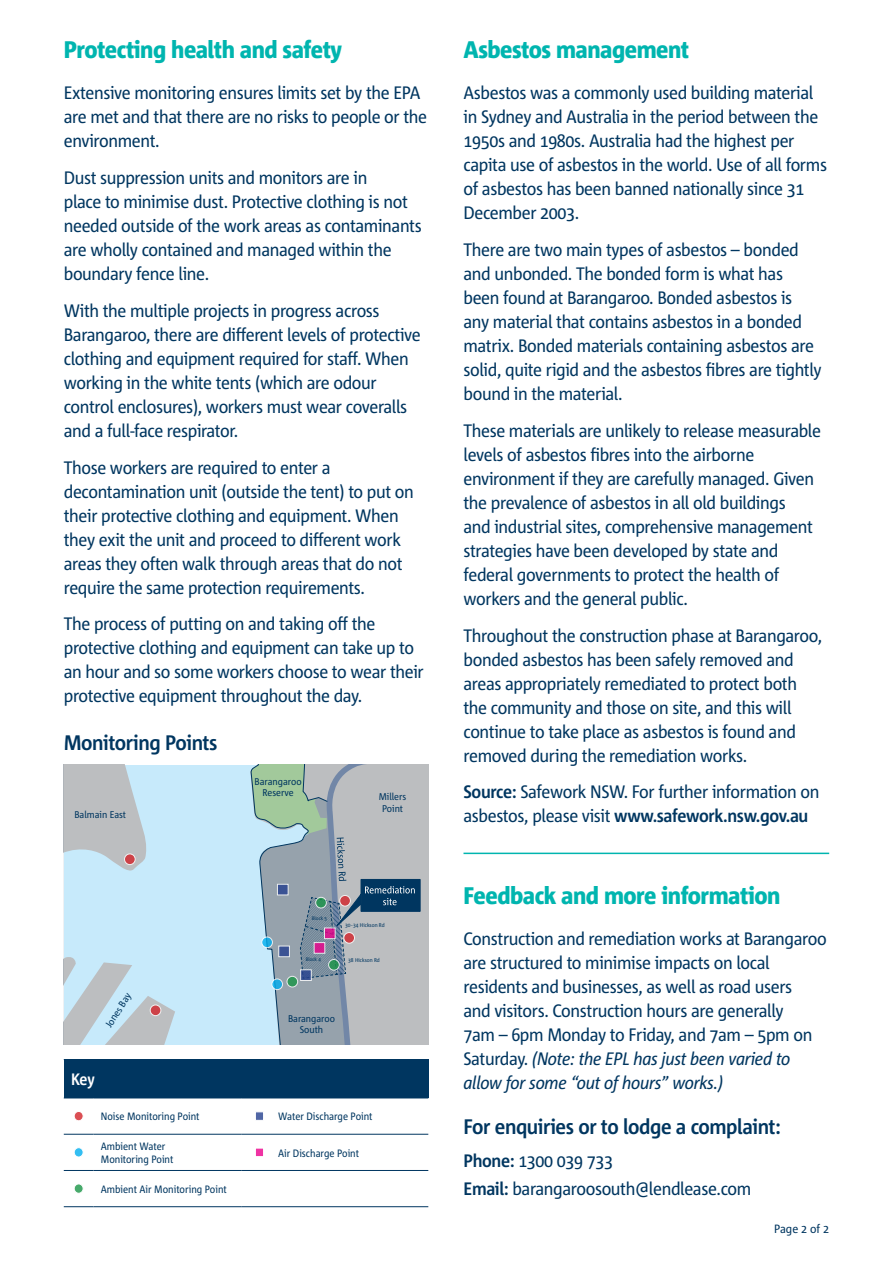
<style>
.page{position:relative;width:893px;height:1263px;background:#fff}
.page>*{position:absolute;margin:0;border:0;box-sizing:border-box;transform-origin:0 0}
.t1{font:800 24px "Corpid C1 S Cd";letter-spacing:-.02em;color:#00b5af}
.t2{font:700 21px "Corpid C1 S Cd";letter-spacing:-.02em;color:#003660}
.t3{font:18px/24px "Corpid C1 S Cd";letter-spacing:-.02em;color:#003660}
.t4{font:700 16.5px "Corpid C1 S Cd";color:#fff;scale:.96 1}
.t5{font:12px "Corpid C1 S Cd";color:#003660}
.t6{font:10.65px/12.8px "Corpid C1 S Cd";color:#003660;scale:.96 1}
.t7{font:9.75px/11.7px "Corpid C1 S Cd";color:#003660;text-align:center}
.t8{font:5.55px "Corpid C1 S Cd";color:#003660}
.t9{font:5.1px "Corpid C1 S Cd";color:#003660}
.s1{font-weight:700}
.s2{font-style:italic}
</style>
<div class="page">
<div style="left:64px;top:1059px;width:364px;height:39px;background:#003660"></div>
<hr style="left:64px;top:1098px;width:30px;height:1px;background:#003660">
<hr style="left:94px;top:1098px;width:147px;height:1px;background:#003660">
<hr style="left:241px;top:1098px;width:30px;height:1px;background:#003660">
<hr style="left:271px;top:1098px;width:157px;height:1px;background:#003660">
<hr style="left:64px;top:1134px;width:30px;height:1px;background:#003660">
<hr style="left:94px;top:1134px;width:147px;height:1px;background:#003660">
<hr style="left:241px;top:1134px;width:30px;height:1px;background:#003660">
<hr style="left:271px;top:1134px;width:157px;height:1px;background:#003660">
<hr style="left:64px;top:1170px;width:30px;height:1px;background:#003660">
<hr style="left:94px;top:1170px;width:147px;height:1px;background:#003660">
<hr style="left:241px;top:1170px;width:30px;height:1px;background:#003660">
<hr style="left:271px;top:1170px;width:157px;height:1px;background:#003660">
<hr style="left:64px;top:1206px;width:30px;height:1px;background:#003660">
<hr style="left:94px;top:1206px;width:147px;height:1px;background:#003660">
<hr style="left:241px;top:1206px;width:30px;height:1px;background:#003660">
<hr style="left:271px;top:1206px;width:157px;height:1px;background:#003660">
<div style="left:74px;top:1111px;width:9px;height:10px;background:#db4f54;border-radius:50%"></div>
<div style="left:74px;top:1111px;width:9px;height:10px;border:1px solid #fff;border-radius:50%"></div>
<div style="left:255px;top:1112px;width:9px;height:8px;background:#5066a5;border:1px solid #fff"></div>
<div style="left:74px;top:1148px;width:9px;height:9px;background:#33bef2;border-radius:50%"></div>
<div style="left:74px;top:1147px;width:9px;height:10px;border:1px solid #fff;border-radius:50%"></div>
<div style="left:255px;top:1148px;width:9px;height:9px;background:#ef33a3;border:1px solid #fff"></div>
<div style="left:74px;top:1184px;width:9px;height:9px;background:#47aa6b;border-radius:50%"></div>
<div style="left:74px;top:1184px;width:9px;height:9px;border:1px solid #fff;border-radius:50%"></div>
<svg style="left:64px;top:765px;width:365px;height:279px;background:#b4c9d3"></svg>
<hr style="left:463px;top:853px;width:366px;height:1px;background:#00b5af">
<h1 class="t1" style="left:64px;top:35px;width:280px">Protecting health and safety</h1>
<p class="t3" style="left:64px;top:81px;width:365px">Extensive monitoring ensures limits set by the EPA are met and that there are no risks to people or the environment.</p>
<p class="t3" style="left:64px;top:165px;width:359px">Dust suppression units and monitors are in<br>place to minimise dust. Protective clothing is not needed outside of the work areas as contaminants are wholly contained and managed within the boundary fence line.</p>
<p class="t3" style="left:64px;top:298px;width:358px">With the multiple projects in progress across Barangaroo, there are different levels of protective clothing and equipment required for staff. When working in the white tents (which are odour control enclosures), workers must wear coveralls and a full-face respirator.</p>
<p class="t3" style="left:64px;top:455px;width:352px">Those workers are required to enter a decontamination unit (outside the tent) to put on their protective clothing and equipment. When they exit the unit and proceed to different work areas they often walk through areas that do not require the same protection requirements.</p>
<p class="t3" style="left:64px;top:612px;width:361px">The process of putting on and taking off the protective clothing and equipment can take up to an hour and so some workers choose to wear their protective equipment throughout the day.</p>
<p class="t2" style="left:64px;top:729px;width:155px">Monitoring Points</p>
<p class="t7" style="left:74px;top:808px;width:53px">Balmain East</p>
<p class="t7" style="left:255px;top:775px;width:48px">Barangaroo<br>Reserve</p>
<p class="t7" style="left:379px;top:791px;width:29px">Millers<br>Point</p>
<p class="t7" style="left:103px;top:1023px;width:40px;rotate:-58deg">Jones Bay</p>
<p class="t4" style="left:71px;top:1069px;width:26px">Key</p>
<p class="t9" style="left:312px;top:915px;width:17px">Block 5</p>
<p class="t9" style="left:306px;top:956px;width:17px">Block 4</p>
<p class="t8" style="left:345px;top:922px;width:41px">30-34 Hickson Rd</p>
<p class="t8" style="left:348px;top:957px;width:33px">38 Hickson Rd</p>
<p class="t7" style="left:288px;top:1012px;width:48px">Barangaroo<br>South</p>
<p class="t6" style="left:101px;top:1110px;width:104px">Noise Monitoring Point</p>
<p class="t6" style="left:278px;top:1110px;width:100px">Water Discharge Point</p>
<p class="t6" style="left:101px;top:1140px;width:77px">Ambient Water<br>Monitoring Point</p>
<p class="t6" style="left:278px;top:1146px;width:86px">Air Discharge Point</p>
<p class="t6" style="left:101px;top:1182px;width:133px">Ambient Air Monitoring Point</p>
<h1 class="t1" style="left:463px;top:35px;width:227px">Asbestos management</h1>
<p class="t3" style="left:463px;top:81px;width:365px">Asbestos was a commonly used building material in Sydney and Australia in the period between the 1950s and 1980s. Australia had the highest per capita use of asbestos in the world. Use of all forms of asbestos has been banned nationally since 31<br>December 2003.</p>
<p class="t3" style="left:463px;top:237px;width:360px">There are two main types of asbestos – bonded and unbonded. The bonded form is what has been found at Barangaroo. Bonded asbestos is any material that contains asbestos in a bonded matrix. Bonded materials containing asbestos are solid, quite rigid and the asbestos fibres are tightly bound in the material.</p>
<p class="t3" style="left:463px;top:418px;width:359px">These materials are unlikely to release measurable levels of asbestos fibres into the airborne environment if they are carefully managed. Given the prevalence of asbestos in all old buildings<br>and industrial sites, comprehensive management strategies have been developed by state and federal governments to protect the health of workers and the general public.</p>
<p class="t3" style="left:463px;top:623px;width:360px">Throughout the construction phase at Barangaroo, bonded asbestos has been safely removed and areas appropriately remediated to protect both the community and those on site, and this will continue to take place as asbestos is found and removed during the remediation works.</p>
<p class="t3" style="left:463px;top:780px;width:357px"><span class="s1">Source:</span> Safework NSW. For further information on asbestos, please visit <span class="s1">www.safework.nsw.gov.au</span></p>
<h1 class="t1" style="left:463px;top:880px;width:318px">Feedback and more information</h1>
<p class="t3" style="left:463px;top:926px;width:365px">Construction and remediation works at Barangaroo are structured to minimise impacts on local residents and businesses, as well as road users<br>and visitors. Construction hours are generally<br>7am – 6pm Monday to Friday, and 7am – 5pm on Saturday. <span class="s2">(Note: the EPL has just been varied to allow for some “out of hours” works.)</span></p>
<p class="t2" style="left:463px;top:1114px;width:319px">For enquiries or to lodge a complaint:</p>
<p class="t3" style="left:463px;top:1146px;width:289px;line-height:28.2px"><span class="s1">Phone:</span> 1300 039 733<br><span class="s1">Email:</span> barangaroosouth@lendlease.com</p>
<p class="t5" style="left:774px;top:1221px;width:56px">Page 2 of 2</p>
</div>
